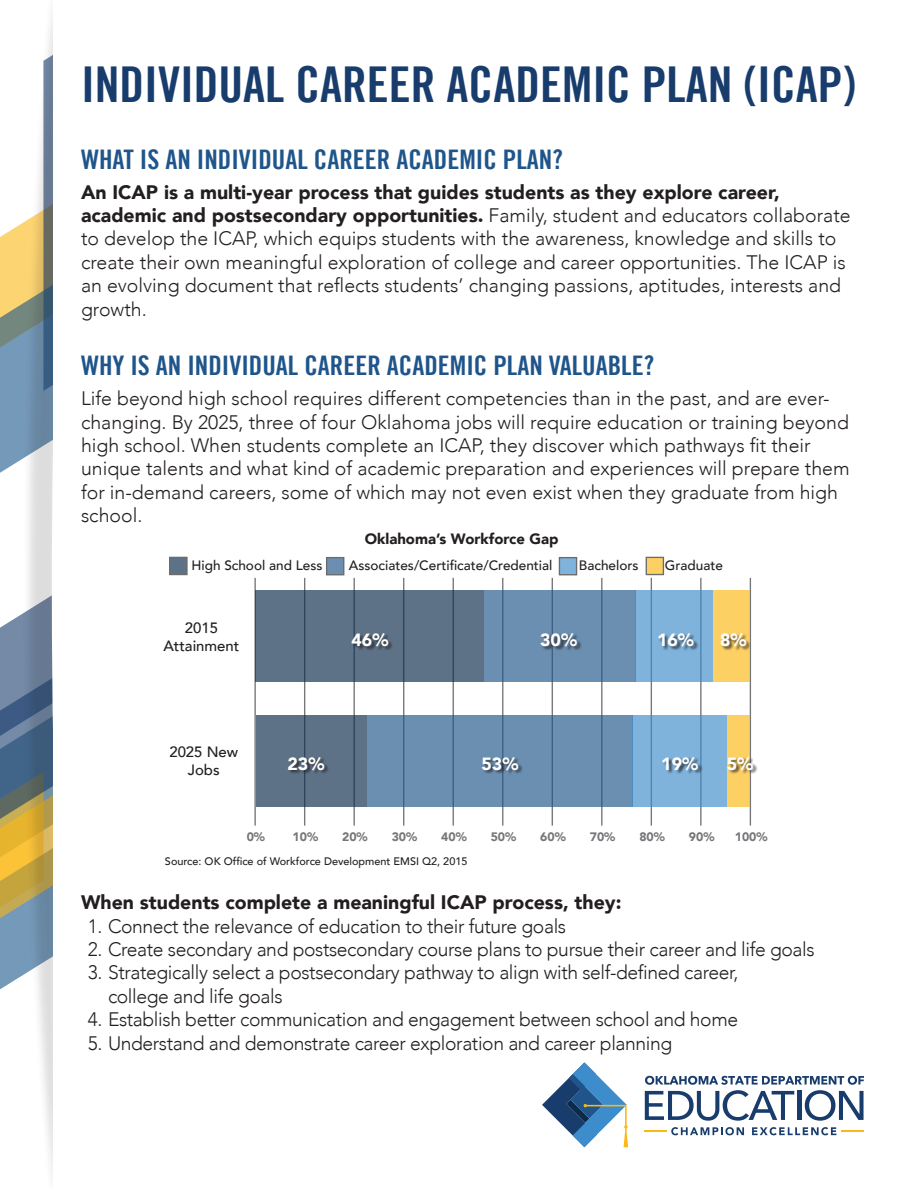
<style>
.page{position:relative;width:918px;height:1188px;background:#fff}
.page>*{position:absolute;margin:0;border:0;box-sizing:border-box;transform-origin:0 0}
.t1{font:49.5px "Trade Gothic Bold Cond Twenty";color:#183c6c}
.t2{font:27px "Trade Gothic Bold Cond Twenty";color:#1f558a}
.t3{font:300 19.5px/23.4px "Avenir";color:#231f20}
.t4{font:300 19.5px/23.4px "Avenir";letter-spacing:-.02em;color:#231f20}
.t5{font:900 19.5px "Avenir";color:#231f20}
.t6{font:900 17.7px "Avenir";color:#fff}
.t7{font:500 15px/17.9px "Avenir";color:#231f20;text-align:center}
.t8{font:900 15px "Avenir";color:#231f20}
.t9{font:500 13.65px "Avenir";color:#231f20}
.t10{font:900 12.15px "Avenir";color:#757679}
.t11{font:500 10.8px "Avenir";color:#231f20}
.s1{font-weight:900}
</style>
<div class="page">
<svg style="left:0;top:13px;width:53px;height:1162px"></svg>
<svg style="left:645px;top:1076px;width:219px;height:45px"></svg>
<svg style="left:671px;top:1127px;width:73px;height:8px"></svg>
<svg style="left:752px;top:1127px;width:84px;height:8px"></svg>
<hr style="left:841px;top:1130px;width:22px;height:2px;background:#fcb814">
<hr style="left:645px;top:1130px;width:22px;height:2px;background:#fcb814">
<svg style="left:542px;top:1062px;width:86px;height:85px"></svg>
<hr style="left:254px;top:578px;width:2px;height:248px;background:#757679">
<hr style="left:304px;top:578px;width:1px;height:248px;background:#757679">
<hr style="left:354px;top:578px;width:1px;height:248px;background:#757679">
<hr style="left:403px;top:578px;width:1px;height:248px;background:#757679">
<hr style="left:453px;top:578px;width:1px;height:248px;background:#757679">
<hr style="left:552px;top:578px;width:1px;height:248px;background:#757679">
<hr style="left:601px;top:578px;width:1px;height:248px;background:#757679">
<hr style="left:651px;top:578px;width:1px;height:248px;background:#757679">
<hr style="left:700px;top:578px;width:2px;height:248px;background:#757679">
<hr style="left:750px;top:578px;width:1px;height:248px;background:#757679">
<hr style="left:502px;top:578px;width:1px;height:248px;background:#757679">
<div style="left:256px;top:591px;width:228px;height:91px;background:#5e7287"></div>
<div style="left:484px;top:591px;width:151px;height:91px;background:#6b8fb1"></div>
<div style="left:635px;top:591px;width:78px;height:91px;background:#7fb3dc"></div>
<div style="left:713px;top:591px;width:37px;height:91px;background:#fdd064"></div>
<div style="left:256px;top:716px;width:111px;height:91px;background:#5e7287"></div>
<div style="left:367px;top:716px;width:266px;height:91px;background:#6b8fb1"></div>
<div style="left:633px;top:716px;width:94px;height:91px;background:#7fb3dc"></div>
<div style="left:727px;top:716px;width:23px;height:91px;background:#fdd064"></div>
<div style="left:352px;top:633px;width:41px;height:18px;background:#231f20;opacity:.75"></div>
<div style="left:541px;top:633px;width:41px;height:18px;background:#231f20;opacity:.75"></div>
<div style="left:658px;top:633px;width:41px;height:18px;background:#231f20;opacity:.75"></div>
<div style="left:721px;top:633px;width:30px;height:18px;background:#231f20;opacity:.75"></div>
<div style="left:288px;top:757px;width:41px;height:18px;background:#231f20;opacity:.75"></div>
<div style="left:482px;top:757px;width:41px;height:18px;background:#231f20;opacity:.75"></div>
<div style="left:663px;top:757px;width:40px;height:18px;background:#231f20;opacity:.75"></div>
<div style="left:728px;top:757px;width:30px;height:18px;background:#231f20;opacity:.75"></div>
<div style="left:170px;top:557px;width:17px;height:18px;background:#5e7287"></div>
<div style="left:327px;top:558px;width:17px;height:17px;background:#6b8fb1"></div>
<svg style="left:559px;top:558px;width:18px;height:17px"></svg>
<svg style="left:646px;top:557px;width:17px;height:18px"></svg>
<h1 class="t1" style="left:81px;top:54px;width:777px">INDIVIDUAL CAREER ACADEMIC PLAN (ICAP)</h1>
<h2 class="t2" style="left:81px;top:143px;width:483px">WHAT IS AN INDIVIDUAL CAREER ACADEMIC PLAN?</h2>
<p class="t3" style="left:81px;top:181px;width:771px"><span class="s1">An ICAP is a multi-year process that guides students as they explore career, academic and postsecondary opportunities.</span> Family, student and educators collaborate to develop the ICAP, which equips students with the awareness, knowledge and skills to create their own meaningful exploration of college and career opportunities. The ICAP is an evolving document that reflects students’ changing passions, aptitudes, interests and growth.</p>
<h2 class="t2" style="left:81px;top:349px;width:575px">WHY IS AN INDIVIDUAL CAREER ACADEMIC PLAN VALUABLE?</h2>
<p class="t3" style="left:81px;top:387px;width:770px">Life beyond high school requires different competencies than in the past, and are ever&shy;changing. By 2025, three of four Oklahoma jobs will require education or training beyond high school. When students complete an ICAP, they discover which pathways fit their unique talents and what kind of academic preparation and experiences will prepare them for in-demand careers, some of which may not even exist when they graduate from high school.</p>
<p class="t8" style="left:365px;top:529px;width:195px">Oklahoma’s Workforce Gap</p>
<p class="t9" style="left:191px;top:557px;width:133px">High School and Less</p>
<p class="t9" style="left:349px;top:557px;width:205px">Associates/Certificate/Credential</p>
<p class="t9" style="left:579px;top:557px;width:61px">Bachelors</p>
<p class="t9" style="left:665px;top:557px;width:60px">Graduate</p>
<p class="t7" style="left:163px;top:619px;width:78px">2015<br>Attainment</p>
<p class="t6" style="left:351px;top:628px;width:38px">46%</p>
<p class="t6" style="left:540px;top:628px;width:38px">30%</p>
<p class="t6" style="left:657px;top:628px;width:38px">16%</p>
<p class="t6" style="left:720px;top:628px;width:28px">8%</p>
<p class="t7" style="left:169px;top:744px;width:70px">2025 New<br>Jobs</p>
<p class="t6" style="left:287px;top:752px;width:38px">23%</p>
<p class="t6" style="left:482px;top:752px;width:38px">53%</p>
<p class="t6" style="left:661px;top:752px;width:38px">19%</p>
<p class="t6" style="left:727px;top:752px;width:28px">5%</p>
<p class="t10" style="left:247px;top:829px;width:20px">0%</p>
<p class="t10" style="left:293px;top:829px;width:27px">10%</p>
<p class="t10" style="left:342px;top:829px;width:27px">20%</p>
<p class="t10" style="left:392px;top:829px;width:27px">30%</p>
<p class="t10" style="left:441px;top:829px;width:27px">40%</p>
<p class="t10" style="left:491px;top:829px;width:27px">50%</p>
<p class="t10" style="left:540px;top:829px;width:27px">60%</p>
<p class="t10" style="left:590px;top:829px;width:27px">70%</p>
<p class="t10" style="left:639px;top:829px;width:27px">80%</p>
<p class="t10" style="left:689px;top:829px;width:27px">90%</p>
<p class="t10" style="left:735px;top:829px;width:34px">100%</p>
<p class="t11" style="left:165px;top:855px;width:304px">Source: OK Office of Workforce Development EMSI Q2, 2015</p>
<p class="t5" style="left:81px;top:890px;width:542px">When students complete a meaningful ICAP process, they:</p>
<p class="t4" style="left:88px;top:915px;width:480px">1. Connect the relevance of education to their future goals</p>
<p class="t4" style="left:88px;top:938px;width:728px">2. Create secondary and postsecondary course plans to pursue their career and life goals</p>
<p class="t4" style="left:108px;top:962px;width:632px;text-indent:-20px">3. Strategically select a postsecondary pathway to align with self-defined career, college and life goals</p>
<p class="t4" style="left:88px;top:1008px;width:652px">4. Establish better communication and engagement between school and home</p>
<p class="t4" style="left:88px;top:1032px;width:586px">5. Understand and demonstrate career exploration and career planning</p>
</div>
